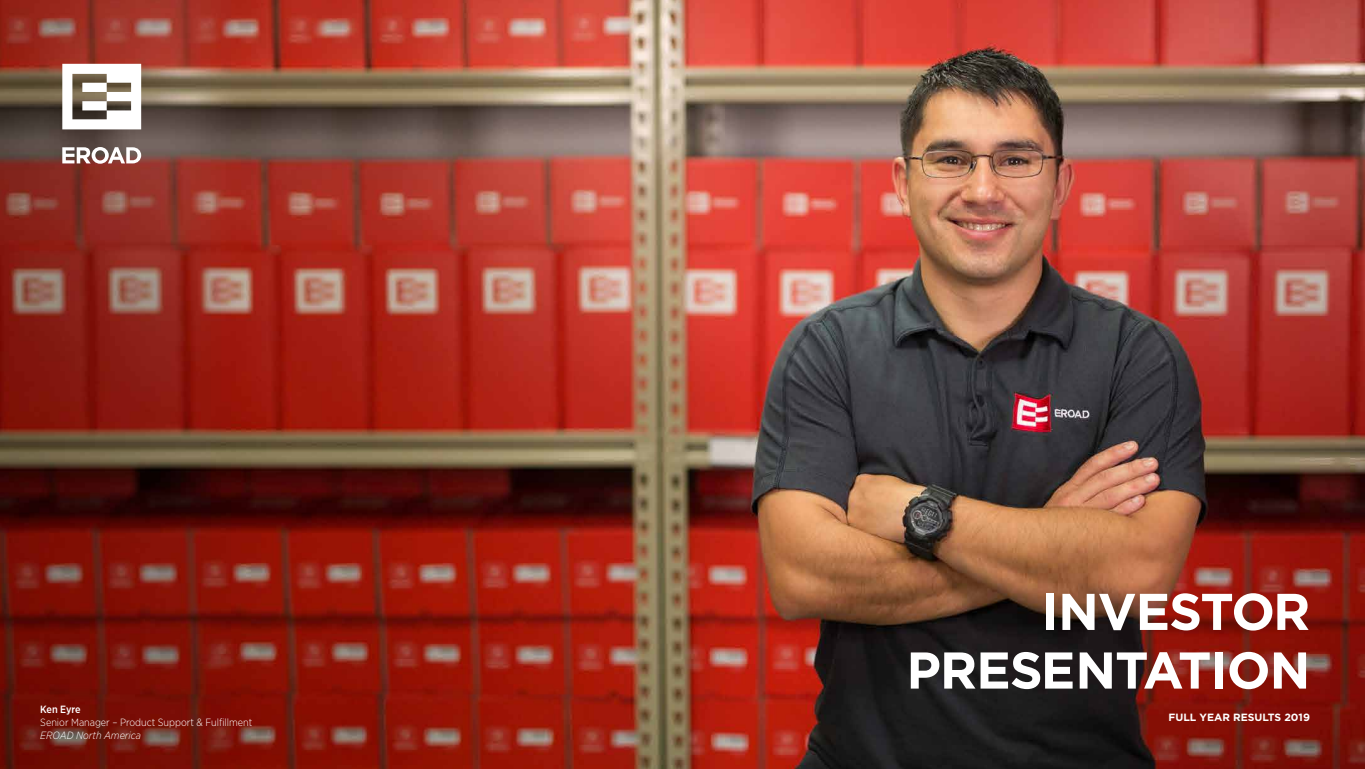
<style>
.page{position:relative;width:1365px;height:769px;background:#fff}
.page>*{position:absolute;margin:0;border:0;box-sizing:border-box;transform-origin:0 0}
.t1{font:700 51.62px/58.6px "Gotham";letter-spacing:-.02em;color:#fff;text-align:right}
.t2{font:300 10.5px "Gotham Narrow";color:#fff}
.t3{font:700 10.5px "Gotham";color:#fff}
.t4{font:italic 300 10.5px "Gotham Narrow";color:#fff}
.t5{font:500 10.5px "Gotham Narrow";letter-spacing:-.01em;color:#fff}
</style>
<div class="page">
<img style="left:0;top:0;width:1364px;height:769px">
<svg style="left:62px;top:64px;width:79px;height:65px"></svg>
<svg style="left:62px;top:147px;width:79px;height:17px"></svg>
<p class="t5" style="left:40px;top:702px;width:42px">Ken Eyre</p>
<p class="t2" style="left:40px;top:715px;width:213px">Senior Manager – Product Support &amp; Fulfillment</p>
<p class="t4" style="left:40px;top:729px;width:102px">EROAD North America</p>
<h1 class="t1" style="left:906px;top:582px;width:405px">INVESTOR<br>PRESENTATION</h1>
<p class="t3" style="left:1168px;top:710px;width:143px">FULL YEAR RESULTS 2019</p>
</div>
